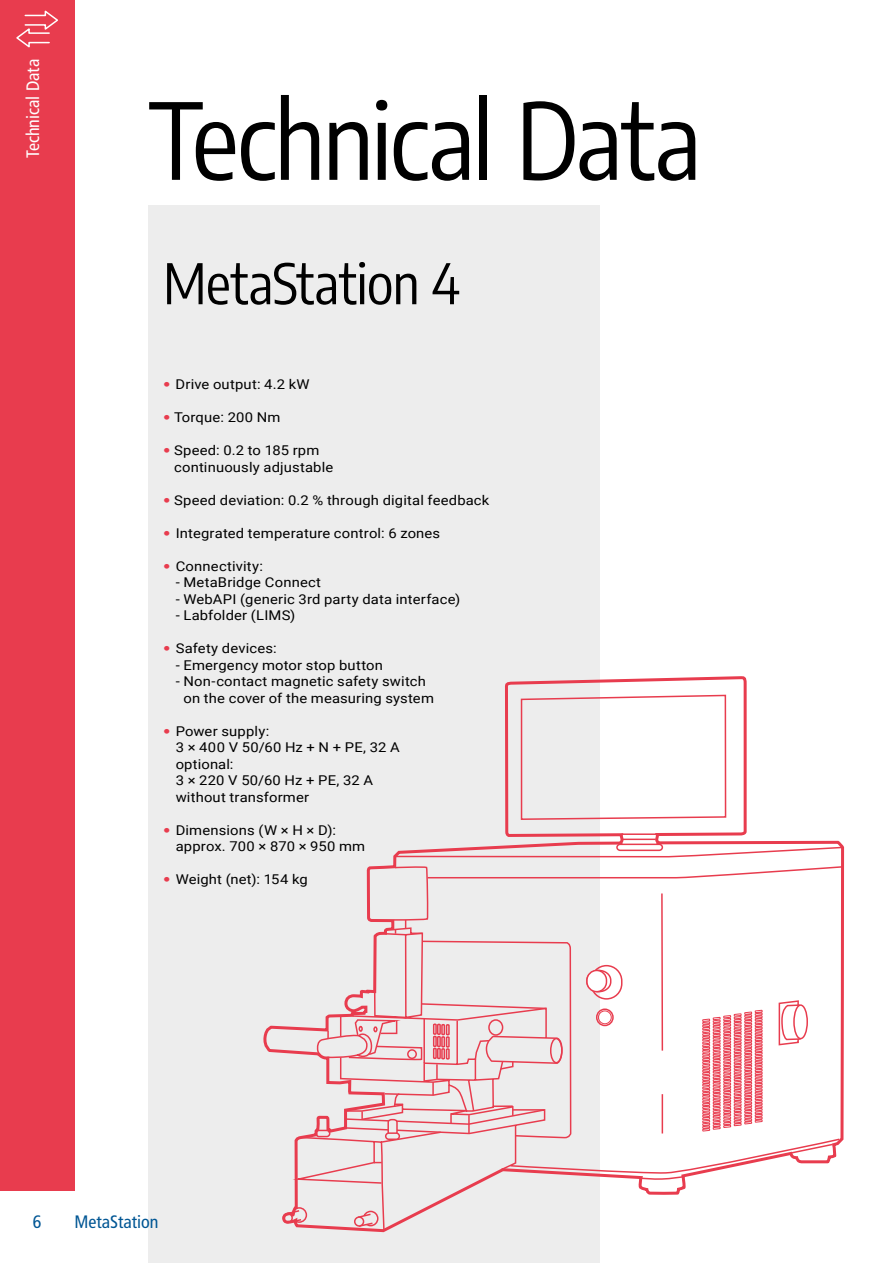
<style>
.page{position:relative;width:893px;height:1263px;background:#fff}
.page>*{position:absolute;margin:0;border:0;box-sizing:border-box;transform-origin:0 0}
.t1{font:105px "Encode Sans Condensed";letter-spacing:-.025em;color:#000}
.t2{font:55.5px "Encode Sans Condensed";letter-spacing:-.01em;color:#000}
.t3{font:condensed 18px "Frutiger LT Std";color:#fff}
.t4{font:condensed 18px "Frutiger LT Std";color:#005694}
.t5{font:13.5px/16.5px "Roboto";letter-spacing:.01em;color:#000;scale:1.1 1}
.s1{font-family:"Frutiger LT Std";font-stretch:condensed;color:#e83c4e}
</style>
<div class="page">
<div style="left:148px;top:205px;width:452px;height:1058px;background:#ededed"></div>
<div style="left:0;top:0;width:74px;height:1191px;background:#e83c4e"></div>
<svg style="left:16px;top:10px;width:42px;height:38px"></svg>
<svg style="left:263px;top:676px;width:582px;height:557px"></svg>
<svg style="left:615px;top:833px;width:49px;height:19px"></svg>
<hr style="left:661px;top:893px;width:2px;height:157px;background:#e83c4e">
<svg style="left:344px;top:964px;width:490px;height:216px"></svg>
<div style="left:794px;top:1005px;width:13px;height:33px;background:#fff;border-radius:50%"></div>
<div style="left:793px;top:1004px;width:15px;height:35px;border:2px solid #e83c4e;border-radius:50%"></div>
<h3 class="t3" style="left:23px;top:158px;width:100px;rotate:-90deg">Technical Data</h3>
<h1 class="t1" style="left:149px;top:67px;width:554px">Technical Data</h1>
<h2 class="t2" style="left:163px;top:245px;width:299px">MetaStation 4</h2>
<p class="t5" style="left:163px;top:375px;width:135px"><span class="s1">•</span> Drive output: 4.2 kW</p>
<p class="t5" style="left:163px;top:408px;width:108px"><span class="s1">•</span> Torque: 200 Nm</p>
<p class="t5" style="left:174px;top:441px;width:146px;text-indent:-11px"><span class="s1">•</span> Speed: 0.2 to 185 rpm continuously adjustable</p>
<p class="t5" style="left:163px;top:491px;width:298px"><span class="s1">•</span> Speed deviation: 0.2 % through digital feedback</p>
<p class="t5" style="left:163px;top:524px;width:254px"><span class="s1">•</span> Integrated temperature control: 6 zones</p>
<p class="t5" style="left:163px;top:557px;width:93px"><span class="s1">•</span> Connectivity:</p>
<p class="t5" style="left:176px;top:573px;width:134px">- MetaBridge Connect</p>
<p class="t5" style="left:176px;top:590px;width:260px">- WebAPI (generic 3rd party data interface)</p>
<p class="t5" style="left:176px;top:606px;width:110px">- Labfolder (LIMS)</p>
<p class="t5" style="left:163px;top:639px;width:105px"><span class="s1">•</span> Safety devices:</p>
<p class="t5" style="left:176px;top:656px;width:190px">- Emergency motor stop button</p>
<p class="t5" style="left:176px;top:672px;width:236px;text-align:center">- Non-contact magnetic safety switch on the cover of the measuring system</p>
<p class="t5" style="left:176px;top:722px;width:205px;text-indent:-13px"><span class="s1">•</span> Power supply:<br>3 × 400 V 50/60 Hz + N + PE, 32 A optional:<br>3 × 220 V 50/60 Hz + PE, 32 A without transformer</p>
<p class="t5" style="left:176px;top:821px;width:174px;text-indent:-13px"><span class="s1">•</span> Dimensions (W × H × D): approx. 700 × 870 × 950 mm</p>
<p class="t5" style="left:163px;top:870px;width:133px"><span class="s1">•</span> Weight (net): 154 kg</p>
<h3 class="t4" style="left:33px;top:1211px;width:10px">6</h3>
<h3 class="t4" style="left:74px;top:1211px;width:85px">MetaStation</h3>
</div>
